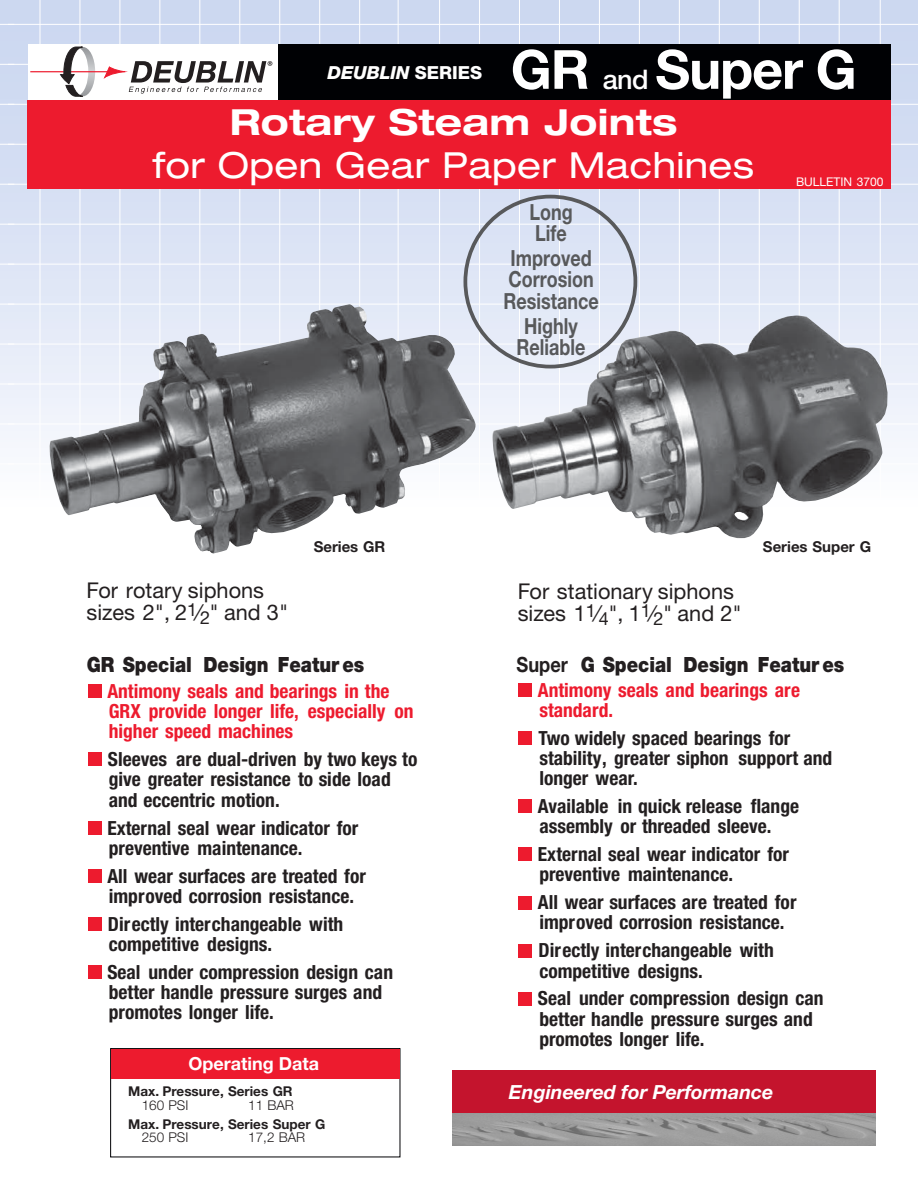
<style>
.page{position:relative;width:918px;height:1188px;background:#fff}
.page>*{position:absolute;margin:0;border:0;box-sizing:border-box;transform-origin:0 0}
.t1{font:700 54px "Helvetica Neue LT Pro";letter-spacing:-.02em;color:#fff}
.t2{font:expanded 36px/43.2px "Helvetica Neue LT Pro";letter-spacing:.01em;color:#fff;text-align:center}
.t3{font:700 22.2px/21.6px "Helvetica Neue LT Pro";color:#58595b;text-align:center;scale:.81 1}
.t4{font:21.75px/22.5px "Helvetica Neue LT Pro";color:#231f20}
.t5{font:900 21px "Helvetica Neue LT Pro";color:#231f20;scale:.87 1}
.t6{font:700 condensed 19.5px/20.2px "Helvetica Neue LT Pro";color:#231f20}
.t7{font:700 condensed 19.5px/20.2px "Helvetica Neue LT Pro";color:#ed1b2e}
.t8{font:italic 700 19.5px "Helvetica Neue LT Pro";color:#fff}
.t9{font:700 18px "Helvetica Neue LT Pro";color:#fff}
.t10{font:italic 800 18px "Helvetica Neue LT Pro";color:#fff}
.t11{font:700 15px "Helvetica Neue LT Pro";color:#231f20}
.t12{font:700 13.5px/13.5px "Helvetica Neue LT Pro";color:#231f20}
.t13{font:300 13.5px "Helvetica Neue LT Pro";color:#231f20}
.t14{font:12px "Helvetica Neue LT Pro";color:#fff}
.s1{font-style:normal}
.s2{font-weight:500;font-size:27px}
.s3{font-weight:700}
.s4{font-weight:300}
</style>
<div class="page">
<div style="left:0;top:0;width:918px;height:512px;background:linear-gradient(to bottom,#c4cfeb,#fafbff)"></div>
<hr style="left:40px;top:0;width:1px;height:1188px;background:#fff">
<hr style="left:80px;top:0;width:1px;height:1188px;background:#fff">
<hr style="left:120px;top:0;width:1px;height:1188px;background:#fff">
<hr style="left:159px;top:0;width:1px;height:1188px;background:#fff">
<hr style="left:199px;top:0;width:1px;height:1188px;background:#fff">
<hr style="left:239px;top:0;width:1px;height:1188px;background:#fff">
<hr style="left:279px;top:0;width:1px;height:1188px;background:#fff">
<hr style="left:319px;top:0;width:1px;height:1188px;background:#fff">
<hr style="left:359px;top:0;width:1px;height:1188px;background:#fff">
<hr style="left:398px;top:0;width:1px;height:1188px;background:#fff">
<hr style="left:439px;top:0;width:1px;height:1188px;background:#fff">
<hr style="left:479px;top:0;width:1px;height:1188px;background:#fff">
<hr style="left:519px;top:0;width:1px;height:1188px;background:#fff">
<hr style="left:559px;top:0;width:1px;height:1188px;background:#fff">
<hr style="left:599px;top:0;width:1px;height:1188px;background:#fff">
<hr style="left:639px;top:0;width:1px;height:1188px;background:#fff">
<hr style="left:679px;top:0;width:1px;height:1188px;background:#fff">
<hr style="left:719px;top:0;width:1px;height:1188px;background:#fff">
<hr style="left:759px;top:0;width:1px;height:1188px;background:#fff">
<hr style="left:799px;top:0;width:1px;height:1188px;background:#fff">
<hr style="left:839px;top:0;width:1px;height:1188px;background:#fff">
<hr style="left:880px;top:0;width:1px;height:1188px;background:#fff">
<hr style="left:0;top:24px;width:918px;height:1px;background:#fff">
<hr style="left:0;top:64px;width:918px;height:1px;background:#fff">
<hr style="left:0;top:104px;width:918px;height:1px;background:#fff">
<hr style="left:0;top:144px;width:918px;height:1px;background:#fff">
<hr style="left:0;top:184px;width:918px;height:1px;background:#fff">
<hr style="left:0;top:224px;width:918px;height:1px;background:#fff">
<hr style="left:0;top:264px;width:918px;height:1px;background:#fff">
<hr style="left:0;top:304px;width:918px;height:1px;background:#fff">
<hr style="left:0;top:344px;width:918px;height:1px;background:#fff">
<hr style="left:0;top:384px;width:918px;height:1px;background:#fff">
<hr style="left:0;top:424px;width:918px;height:1px;background:#fff">
<hr style="left:0;top:464px;width:918px;height:1px;background:#fff">
<hr style="left:0;top:504px;width:918px;height:1px;background:#fff">
<svg style="left:0;top:0;width:8px;height:512px"></svg>
<div style="left:88px;top:684px;width:13px;height:14px;background:#ed1b2e"></div>
<div style="left:88px;top:753px;width:13px;height:13px;background:#ed1b2e"></div>
<div style="left:88px;top:821px;width:13px;height:14px;background:#ed1b2e"></div>
<div style="left:88px;top:869px;width:13px;height:14px;background:#ed1b2e"></div>
<div style="left:88px;top:917px;width:13px;height:14px;background:#ed1b2e"></div>
<div style="left:88px;top:965px;width:13px;height:14px;background:#ed1b2e"></div>
<div style="left:518px;top:683px;width:14px;height:14px;background:#ed1b2e"></div>
<div style="left:518px;top:731px;width:14px;height:14px;background:#ed1b2e"></div>
<div style="left:518px;top:800px;width:14px;height:13px;background:#ed1b2e"></div>
<div style="left:518px;top:848px;width:14px;height:13px;background:#ed1b2e"></div>
<div style="left:518px;top:896px;width:14px;height:13px;background:#ed1b2e"></div>
<div style="left:518px;top:944px;width:14px;height:13px;background:#ed1b2e"></div>
<div style="left:518px;top:992px;width:14px;height:13px;background:#ed1b2e"></div>
<svg style="left:464px;top:195px;width:173px;height:173px;background:#d6ddec"></svg>
<div style="left:110px;top:1048px;width:290px;height:109px;border:1px solid #000104"></div>
<hr style="left:111px;top:1078px;width:288px;height:1px;background:#005eaa">
<div style="left:111px;top:1049px;width:289px;height:29px;background:#ed1b2e"></div>
<img style="left:50px;top:304px;width:426px;height:249px">
<div style="left:27px;top:100px;width:864px;height:88px;background:#ed1b2e"></div>
<div style="left:278px;top:45px;width:613px;height:55px;background:#000104"></div>
<div style="left:28px;top:45px;width:250px;height:55px;background:#fff"></div>
<hr style="left:71px;top:71px;width:38px;height:1px;background:#ed1b2e">
<hr style="left:30px;top:71px;width:34px;height:1px;background:#ed1b2e">
<svg style="left:104px;top:61px;width:168px;height:33px"></svg>
<svg style="left:60px;top:47px;width:35px;height:50px"></svg>
<img style="left:492px;top:315px;width:396px;height:223px">
<div style="left:452px;top:1070px;width:423px;height:45px;background:#c4142d"></div>
<img style="left:452px;top:1114px;width:423px;height:31px">
<p class="t10" style="left:327px;top:62px;width:156px">DEUBLIN <span class="s1">SERIES</span></p>
<p class="t1" style="left:511px;top:50px;width:347px">GR <span class="s2">and</span> Super G</p>
<p class="t2" style="left:153px;top:101px;width:603px"><span class="s3">Rotary Steam Joints<br></span>for Open Gear Paper Machines</p>
<p class="t3" style="left:529px;top:203px;width:55px;text-align:left">Long<br>Life</p>
<p class="t3" style="left:503px;top:249px;width:119px">Improved<br>Corrosion<br>Resistance</p>
<p class="t3" style="left:517px;top:317px;width:87px">Highly<br>Reliable</p>
<p class="t14" style="left:796px;top:177px;width:89px">BULLETIN 3700</p>
<p class="t11" style="left:314px;top:541px;width:73px">Series GR</p>
<p class="t11" style="left:763px;top:541px;width:110px">Series Super G</p>
<p class="t4" style="left:86px;top:581px;width:203px">For rotary siphons sizes 2", 2<sup>1</sup>⁄<sub>2</sub>" and 3"</p>
<p class="t4" style="left:518px;top:582px;width:226px">For stationary siphons sizes 1<sup>1</sup>⁄<sub>4</sub>", 1<sup>1</sup>⁄<sub>2</sub>" and 2"</p>
<p class="t5" style="left:87px;top:657px;width:321px">GR Special Design Featur es</p>
<p class="t7" style="left:107px;top:683px;width:308px">Antimony seals and bearings in the<br>GRX provide longer life, especially on higher speed machines</p>
<p class="t6" style="left:108px;top:751px;width:311px">Sleeves are dual-driven by two keys to give greater resistance to side load and eccentric motion.</p>
<p class="t6" style="left:107px;top:819px;width:253px">External seal wear indicator for preventive maintenance.</p>
<p class="t6" style="left:107px;top:867px;width:260px">All wear surfaces are treated for improved corrosion resistance.</p>
<p class="t6" style="left:108px;top:915px;width:237px">Directly interchangeable with competitive designs.</p>
<p class="t6" style="left:107px;top:963px;width:287px">Seal under compression design can better handle pressure surges and promotes longer life.</p>
<p class="t9" style="left:188px;top:1057px;width:132px">Operating Data</p>
<p class="t12" style="left:142px;top:1086px;width:152px;text-indent:-14px">Max. Pressure, Series GR<br><span class="s4">160 PSI</span></p>
<p class="t12" style="left:128px;top:1097px;width:199px;line-height:18.9px;text-indent:120px"><span class="s4">11 BAR<br></span>Max. Pressure, Series Super G</p>
<p class="t13" style="left:142px;top:1132px;width:48px">250 PSI</p>
<p class="t13" style="left:248px;top:1132px;width:58px">17,2 BAR</p>
<p class="t5" style="left:517px;top:657px;width:378px"><span class="s3">Super</span> G Special Design Featur es</p>
<p class="t7" style="left:538px;top:681px;width:264px">Antimony seals and bearings are standard.</p>
<p class="t6" style="left:539px;top:729px;width:295px">Two widely spaced bearings for stability, greater siphon support and longer wear.</p>
<p class="t6" style="left:538px;top:798px;width:263px">Available in quick release flange assembly or threaded sleeve.</p>
<p class="t6" style="left:538px;top:846px;width:253px">External seal wear indicator for preventive maintenance.</p>
<p class="t6" style="left:538px;top:894px;width:260px">All wear surfaces are treated for improved corrosion resistance.</p>
<p class="t6" style="left:539px;top:942px;width:237px">Directly interchangeable with competitive designs.</p>
<p class="t6" style="left:538px;top:990px;width:287px">Seal under compression design can better handle pressure surges and promotes longer life.</p>
<p class="t8" style="left:509px;top:1085px;width:266px">Engineered for Performance</p>
</div>
